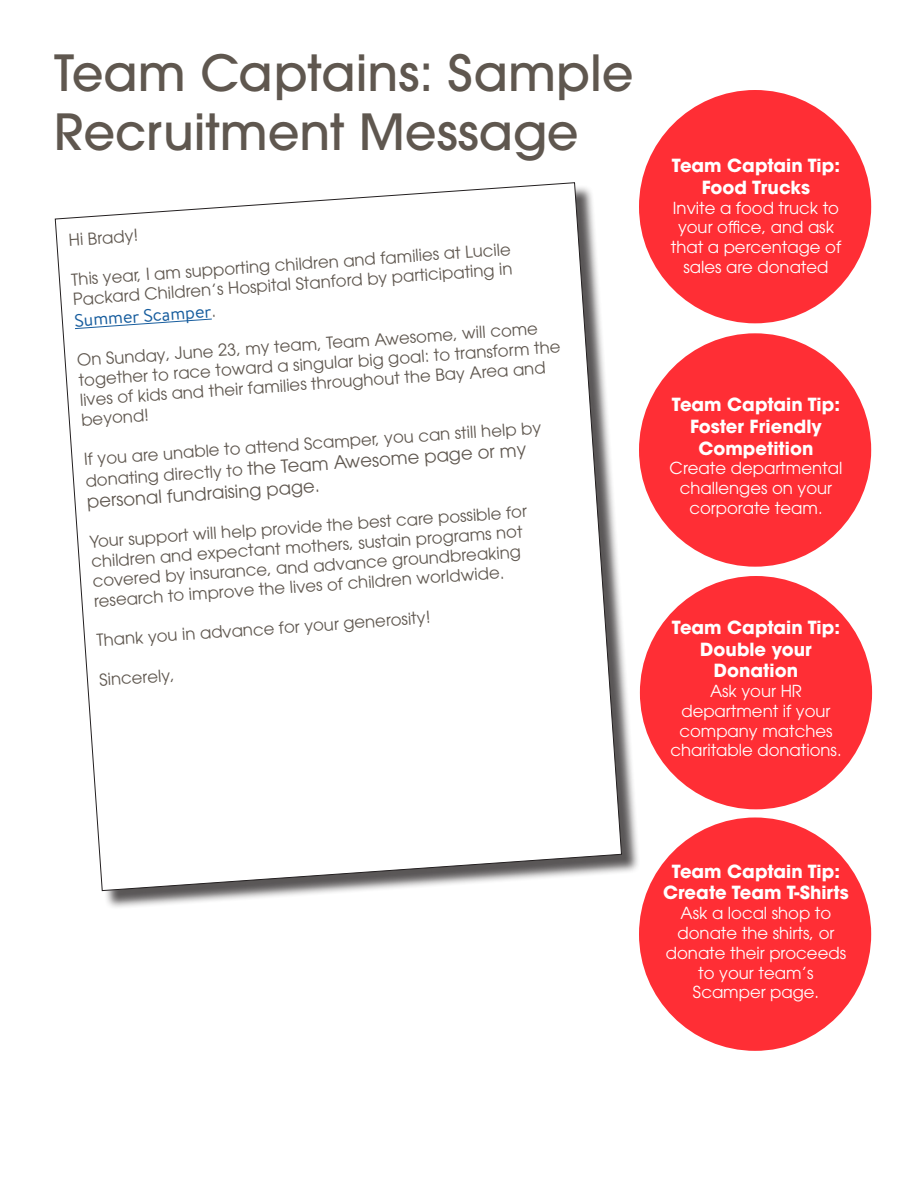
<style>
.page{position:relative;width:918px;height:1188px;background:#fff}
.page>*{position:absolute;margin:0;border:0;box-sizing:border-box;transform-origin:0 0}
.t1{font:500 49.5px/59.4px "ITC Avant Garde Pro";color:#5f574f}
.t2{font:700 18px/21.6px "ITC Avant Garde Pro";color:#fff;text-align:center}
.t3{font:18px/21.6px "ITC Avant Garde Pro";color:#5f574f}
.t4{font:18px "Brandon Text";color:#175d9e}
.t5{font:16.5px/19.8px "ITC Avant Garde Pro";color:#5f574f}
.t6{font:16.5px/19.8px "ITC Avant Garde Pro";color:#fff;text-align:center}
.s1{font-family:"ITC Avant Garde Pro";font-size:16.5px;color:#5f574f}
.s2{font-size:16.5px}
</style>
<div class="page">
<div style="left:639px;top:818px;width:232px;height:233px;background:#ff2e35;border-radius:50%"></div>
<div style="left:640px;top:576px;width:232px;height:233px;background:#ff2e35;border-radius:50%"></div>
<div style="left:639px;top:333px;width:232px;height:234px;background:#ff2e35;border-radius:50%"></div>
<div style="left:639px;top:90px;width:232px;height:233px;background:#ff2e35;border-radius:50%"></div>
<div style="left:58px;top:185px;width:582px;height:724px;background:#231f20;opacity:.75"></div>
<svg style="left:54px;top:182px;width:568px;height:709px"></svg>
<svg style="left:74px;top:318px;width:139px;height:12px"></svg>
<p class="t1" style="left:54px;top:42px;width:581px">Team Captains: Sample<br>Recruitment Message</p>
<p class="t5" style="left:68px;top:230px;width:71px;rotate:-4deg">Hi Brady!</p>
<p class="t5" style="left:71px;top:269px;width:442px;rotate:-4deg">This year, I am supporting children and families at Lucile<br>Packard Children’s Hospital Stanford by participating in</p>
<p class="t4" style="left:74px;top:308px;width:143px;rotate:-4deg">Summer Scamper<span class="s1">.</span></p>
<p class="t5" style="left:76px;top:350px;width:485px;rotate:-4deg">On Sunday, June 23, my team, Team Awesome, will come together to race toward a singular big goal: to transform the lives of kids and their families throughout the Bay Area and beyond!</p>
<p class="t5" style="left:83px;top:449px;width:460px;rotate:-4deg">If you are unable to attend Scamper, you can still help by</p>
<p class="t3" style="left:85px;top:469px;width:443px;rotate:-4deg"><span class="s2">donating directly to</span> the Team Awesome page or my personal fundraising page.</p>
<p class="t5" style="left:89px;top:532px;width:440px;rotate:-4deg">Your support will help provide the best care possible for children and expectant mothers, sustain programs not covered by insurance, and advance groundbreaking research to improve the lives of children worldwide.</p>
<p class="t5" style="left:96px;top:630px;width:336px;rotate:-4deg">Thank you in advance for your generosity!</p>
<p class="t5" style="left:99px;top:670px;width:77px;rotate:-4deg">Sincerely,</p>
<p class="t2" style="left:672px;top:155px;width:170px">Team Captain Tip:<br>Food Trucks</p>
<p class="t6" style="left:671px;top:198px;width:172px">Invite a food truck to your office, and ask that a percentage of sales are donated</p>
<p class="t2" style="left:672px;top:394px;width:170px">Team Captain Tip:<br>Foster Friendly<br>Competition</p>
<p class="t6" style="left:670px;top:458px;width:174px">Create departmental challenges on your corporate team.</p>
<p class="t2" style="left:672px;top:616px;width:170px">Team Captain Tip:<br>Double your<br>Donation</p>
<p class="t6" style="left:670px;top:681px;width:173px">Ask your HR department if your company matches charitable donations.</p>
<p class="t2" style="left:663px;top:860px;width:187px">Team Captain Tip:<br>Create Team T-Shirts</p>
<p class="t6" style="left:666px;top:903px;width:182px">Ask a local shop to donate the shirts, or donate their proceeds to your team’s<br>Scamper page.</p>
</div>
